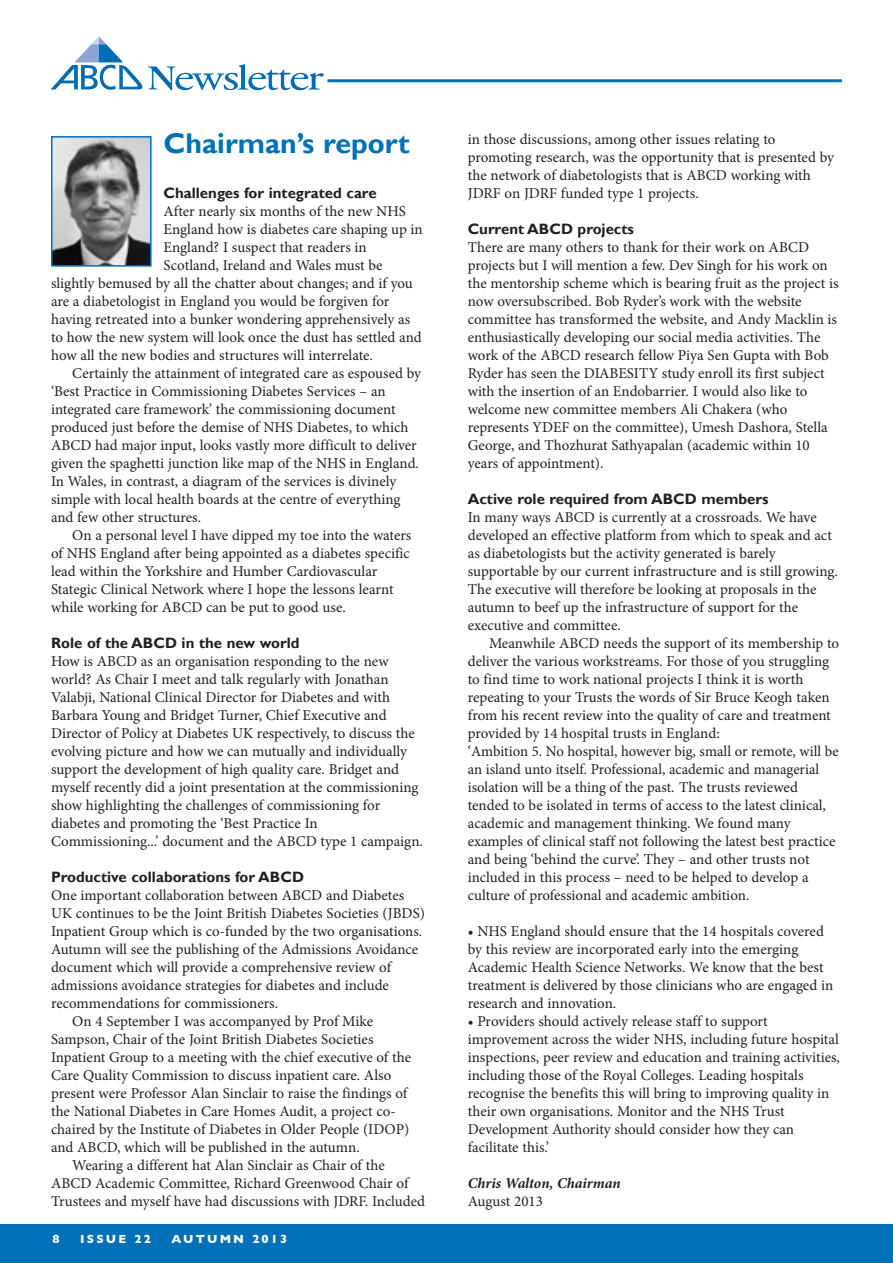
<style>
.page{position:relative;width:893px;height:1263px;background:#fff}
.page>*{position:absolute;margin:0;border:0;box-sizing:border-box;transform-origin:0 0}
.t1{font:700 28.5px "Gill Sans";color:#0070b9}
.t2{font:15px/18px "Minion Pro";color:#231f20}
.t3{font:700 15px "Gill Sans";color:#231f20}
.t4{font:italic 700 15px "Minion Pro";letter-spacing:-.005em;color:#231f20}
.t5{font:700 12px "Gill Sans";letter-spacing:.18em;color:#fff}
</style>
<div class="page">
<hr style="left:327px;top:79px;width:515px;height:3px;background:#0070b9">
<svg style="left:51px;top:36px;width:91px;height:54px"></svg>
<svg style="left:148px;top:64px;width:176px;height:26px"></svg>
<div style="left:0;top:1225px;width:893px;height:38px;background:#0070b9"></div>
<img style="left:54px;top:139px;width:95px;height:125px">
<div style="left:51px;top:136px;width:101px;height:131px;border:2px solid #0070b9"></div>
<h1 class="t1" style="left:164px;top:126px;width:247px">Chairman’s report</h1>
<p class="t3" style="left:164px;top:184px;width:215px">Challenges for integrated care</p>
<p class="t2" style="left:164px;top:204px;width:244px">After nearly six months of the new NHS</p>
<p class="t2" style="left:164px;top:222px;width:261px">England how is diabetes care shaping up in</p>
<p class="t2" style="left:164px;top:240px;width:205px">England? I suspect that readers in</p>
<p class="t2" style="left:164px;top:258px;width:221px">Scotland, Ireland and Wales must be</p>
<p class="t2" style="left:51px;top:276px;width:363px">slightly bemused by all the chatter about changes; and if you</p>
<p class="t2" style="left:51px;top:294px;width:340px">are a diabetologist in England you would be forgiven for</p>
<p class="t2" style="left:51px;top:312px;width:361px">having retreated into a bunker wondering apprehensively as</p>
<p class="t2" style="left:51px;top:330px;width:372px">to how the new system will look once the dust has settled and</p>
<p class="t2" style="left:51px;top:348px;width:323px">how all the new bodies and structures will interrelate.</p>
<p class="t2" style="left:72px;top:366px;width:350px">Certainly the attainment of integrated care as espoused by</p>
<p class="t2" style="left:51px;top:384px;width:336px">‘Best Practice in Commissioning Diabetes Services – an</p>
<p class="t2" style="left:51px;top:402px;width:346px">integrated care framework’ the commissioning document</p>
<p class="t2" style="left:51px;top:420px;width:359px">produced just before the demise of NHS Diabetes, to which</p>
<p class="t2" style="left:51px;top:438px;width:367px">ABCD had major input, looks vastly more difficult to deliver</p>
<p class="t2" style="left:51px;top:456px;width:369px">given the spaghetti junction like map of the NHS in England.</p>
<p class="t2" style="left:51px;top:474px;width:347px">In Wales, in contrast, a diagram of the services is divinely</p>
<p class="t2" style="left:51px;top:492px;width:351px">simple with local health boards at the centre of everything</p>
<p class="t2" style="left:51px;top:510px;width:152px">and few other structures.</p>
<p class="t2" style="left:72px;top:528px;width:341px">On a personal level I have dipped my toe into the waters</p>
<p class="t2" style="left:51px;top:546px;width:360px">of NHS England after being appointed as a diabetes specific</p>
<p class="t2" style="left:51px;top:564px;width:328px">lead within the Yorkshire and Humber Cardiovascular</p>
<p class="t2" style="left:51px;top:582px;width:344px">Stategic Clinical Network where I hope the lessons learnt</p>
<p class="t2" style="left:51px;top:600px;width:296px">while working for ABCD can be put to good use.</p>
<p class="t3" style="left:51px;top:634px;width:250px">Role of the ABCD in the new world</p>
<p class="t2" style="left:51px;top:654px;width:373px">How is ABCD as an organisation responding to the new world? As Chair I meet and talk regularly with Jonathan Valabji, National Clinical Director for Diabetes and with Barbara Young and Bridget Turner, Chief Executive and Director of Policy at Diabetes UK respectively, to discuss the evolving picture and how we can mutually and individually support the development of high quality care. Bridget and myself recently did a joint presentation at the commissioning show highlighting the challenges of commissioning for diabetes and promoting the ‘Best Practice In Commissioning...’ document and the ABCD type 1 campaign.</p>
<p class="t3" style="left:51px;top:868px;width:254px">Productive collaborations for ABCD</p>
<p class="t2" style="left:51px;top:888px;width:355px">One important collaboration between ABCD and Diabetes</p>
<p class="t2" style="left:51px;top:906px;width:375px">UK continues to be the Joint British Diabetes Societies (JBDS)</p>
<p class="t2" style="left:51px;top:924px;width:373px">Inpatient Group which is co-funded by the two organisations.</p>
<p class="t2" style="left:51px;top:942px;width:369px">Autumn will see the publishing of the Admissions Avoidance</p>
<p class="t2" style="left:51px;top:960px;width:342px">document which will provide a comprehensive review of</p>
<p class="t2" style="left:51px;top:978px;width:339px">admissions avoidance strategies for diabetes and include</p>
<p class="t2" style="left:51px;top:996px;width:229px">recommendations for commissioners.</p>
<p class="t2" style="left:72px;top:1014px;width:302px">On 4 September I was accompanyed by Prof Mike</p>
<p class="t2" style="left:51px;top:1032px;width:324px">Sampson, Chair of the Joint British Diabetes Societies</p>
<p class="t2" style="left:51px;top:1050px;width:362px">Inpatient Group to a meeting with the chief executive of the</p>
<p class="t2" style="left:51px;top:1068px;width:342px">Care Quality Commission to discuss inpatient care. Also</p>
<p class="t2" style="left:51px;top:1086px;width:358px">present were Professor Alan Sinclair to raise the findings of</p>
<p class="t2" style="left:51px;top:1104px;width:346px">the National Diabetes in Care Homes Audit, a project co-</p>
<p class="t2" style="left:51px;top:1122px;width:360px">chaired by the Institute of Diabetes in Older People (IDOP)</p>
<p class="t2" style="left:51px;top:1140px;width:310px">and ABCD, which will be published in the autumn.</p>
<p class="t2" style="left:72px;top:1158px;width:314px">Wearing a different hat Alan Sinclair as Chair of the</p>
<p class="t2" style="left:51px;top:1176px;width:359px">ABCD Academic Committee, Richard Greenwood Chair of</p>
<p class="t2" style="left:51px;top:1194px;width:375px">Trustees and myself have had discussions with JDRF. Included</p>
<p class="t5" style="left:53px;top:1232px;width:9px">8</p>
<p class="t5" style="left:80px;top:1232px;width:72px">ISSUE 22</p>
<p class="t5" style="left:171px;top:1232px;width:117px">AUTUMN 2013</p>
<p class="t2" style="left:468px;top:132px;width:368px">in those discussions, among other issues relating to promoting research, was the opportunity that is presented by the network of diabetologists that is ABCD working with JDRF on JDRF funded type 1 projects.</p>
<p class="t3" style="left:468px;top:220px;width:168px">Current ABCD projects</p>
<p class="t2" style="left:468px;top:240px;width:372px">There are many others to thank for their work on ABCD projects but I will mention a few. Dev Singh for his work on the mentorship scheme which is bearing fruit as the project is now oversubscribed. Bob Ryder’s work with the website committee has transformed the website, and Andy Macklin is enthusiastically developing our social media activities. The work of the ABCD research fellow Piya Sen Gupta with Bob Ryder has seen the DIABESITY study enroll its first subject with the insertion of an Endobarrier. I would also like to welcome new committee members Ali Chakera (who represents YDEF on the committee), Umesh Dashora, Stella George, and Thozhurat Sathyapalan (academic within 10 years of appointment).</p>
<p class="t3" style="left:468px;top:490px;width:302px">Active role required from ABCD members</p>
<p class="t2" style="left:468px;top:510px;width:372px">In many ways ABCD is currently at a crossroads. We have developed an effective platform from which to speak and act as diabetologists but the activity generated is barely supportable by our current infrastructure and is still growing.<br>The executive will therefore be looking at proposals in the autumn to beef up the infrastructure of support for the executive and committee.</p>
<p class="t2" style="left:468px;top:636px;width:373px;text-indent:21px">Meanwhile ABCD needs the support of its membership to deliver the various workstreams. For those of you struggling to find time to work national projects I think it is worth repeating to your Trusts the words of Sir Bruce Keogh taken from his recent review into the quality of care and treatment provided by 14 hospital trusts in England:<br>‘Ambition 5. No hospital, however big, small or remote, will be an island unto itself. Professional, academic and managerial isolation will be a thing of the past. The trusts reviewed tended to be isolated in terms of access to the latest clinical, academic and management thinking. We found many examples of clinical staff not following the latest best practice and being ‘behind the curve’. They – and other trusts not included in this process – need to be helped to develop a culture of professional and academic ambition.</p>
<p class="t2" style="left:468px;top:924px;width:367px">• NHS England should ensure that the 14 hospitals covered by this review are incorporated early into the emerging Academic Health Science Networks. We know that the best treatment is delivered by those clinicians who are engaged in research and innovation.</p>
<p class="t2" style="left:468px;top:1014px;width:374px">• Providers should actively release staff to support improvement across the wider NHS, including future hospital inspections, peer review and education and training activities, including those of the Royal Colleges. Leading hospitals recognise the benefits this will bring to improving quality in their own organisations. Monitor and the NHS Trust Development Authority should consider how they can facilitate this.’</p>
<p class="t4" style="left:468px;top:1174px;width:154px">Chris Walton, Chairman</p>
<p class="t2" style="left:468px;top:1194px;width:77px">August 2013</p>
</div>
